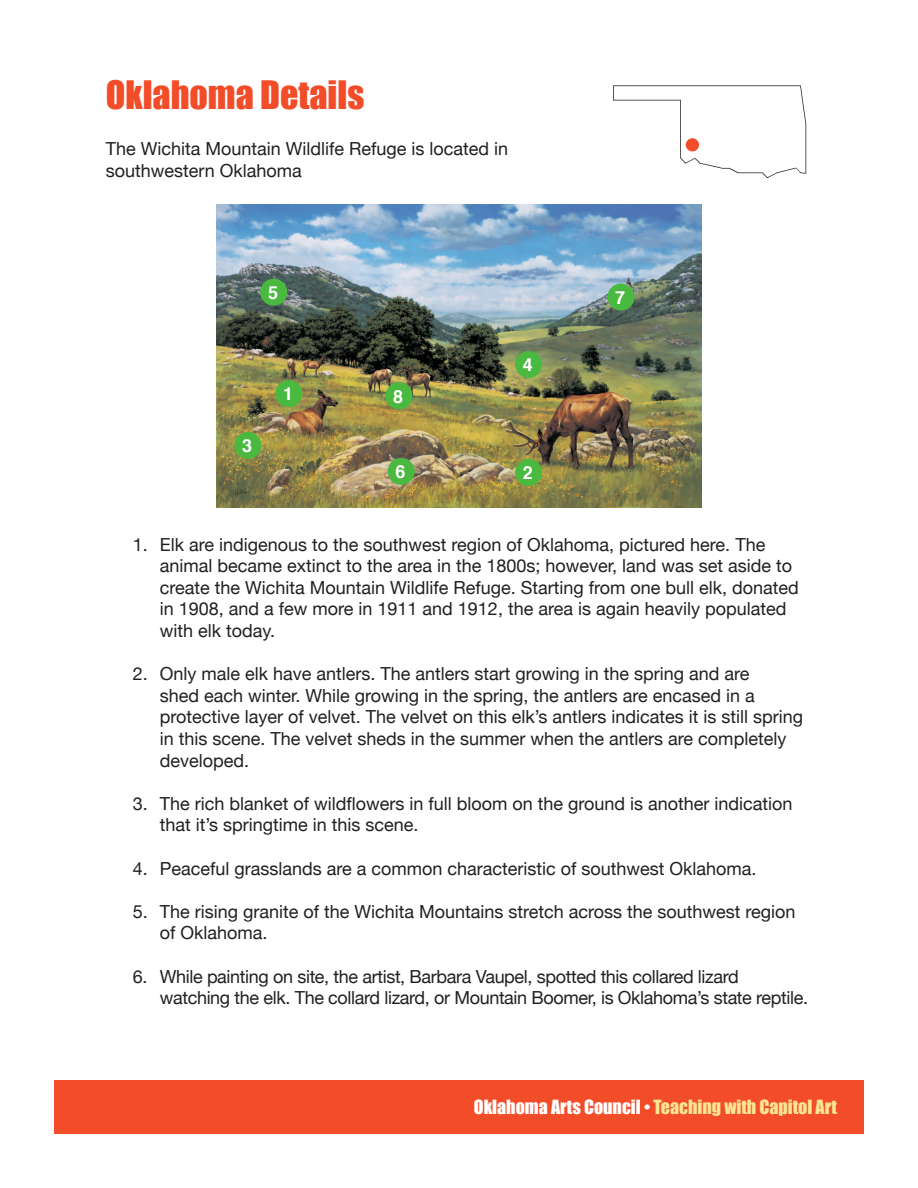
<style>
.page{position:relative;width:918px;height:1188px;background:#fff}
.page>*{position:absolute;margin:0;border:0;box-sizing:border-box;transform-origin:0 0}
.activities{font:36px "Impact";color:#f24c29}
.activities-2{font:18px/21.6px "Helvetica Neue";color:#231f20}
.activities-3{font:18px/21.6px "Helvetica Neue";letter-spacing:-.02em;color:#231f20}
.t1{font:18px "Impact";color:#fbe592}
.t2{font:700 18px "Helvetica";color:#fff}
.s1{color:#fff}
</style>
<div class="page">
<img style="left:216px;top:204px;width:486px;height:303px">
<div style="left:54px;top:1080px;width:810px;height:54px;background:#f24c29"></div>
<div style="left:275px;top:380px;width:27px;height:27px;background:#4ab940;border-radius:50%"></div>
<div style="left:515px;top:459px;width:27px;height:27px;background:#4ab940;border-radius:50%"></div>
<div style="left:515px;top:351px;width:27px;height:27px;background:#4ab940;border-radius:50%"></div>
<div style="left:260px;top:279px;width:27px;height:27px;background:#4ab940;border-radius:50%"></div>
<div style="left:388px;top:458px;width:27px;height:27px;background:#4ab940;border-radius:50%"></div>
<div style="left:607px;top:284px;width:27px;height:26px;background:#4ab940;border-radius:50%"></div>
<img style="left:613px;top:85px;width:194px;height:94px">
<div style="left:686px;top:138px;width:13px;height:13px;background:#f24c29;border-radius:50%"></div>
<div style="left:234px;top:432px;width:27px;height:27px;background:#4ab940;border-radius:50%"></div>
<div style="left:386px;top:382px;width:27px;height:27px;background:#4ab940;border-radius:50%"></div>
<p class="activities" style="left:106px;top:67px;width:260px">Oklahoma Details</p>
<p class="activities-2" style="left:106px;top:137px;width:404px">The Wichita Mountain Wildlife Refuge is located in southwestern Oklahoma</p>
<p class="t2" style="left:268px;top:278px;width:12px">5</p>
<p class="t2" style="left:242px;top:431px;width:12px">3</p>
<p class="t2" style="left:283px;top:380px;width:12px">1</p>
<p class="t2" style="left:393px;top:382px;width:12px">8</p>
<p class="t2" style="left:395px;top:457px;width:12px">6</p>
<p class="t2" style="left:523px;top:350px;width:12px">4</p>
<p class="t2" style="left:523px;top:458px;width:12px">2</p>
<p class="t2" style="left:615px;top:283px;width:12px">7</p>
<p class="activities-2" style="left:160px;top:532px;width:641px;text-indent:-27px">1. Elk are indigenous to the southwest region of Oklahoma, pictured here. The animal became extinct to the area in the 1800s; however, land was set aside to create the Wichita Mountain Wildlife Refuge. Starting from one bull elk, donated in 1908, and a few more in 1911 and 1912, the area is again heavily populated with elk today.</p>
<p class="activities-2" style="left:160px;top:662px;width:645px;text-indent:-27px">2. Only male elk have antlers. The antlers start growing in the spring and are<br>shed each winter. While growing in the spring, the antlers are encased in a protective layer of velvet. The velvet on this elk’s antlers indicates it is still spring in this scene. The velvet sheds in the summer when the antlers are completely developed.</p>
<p class="activities-2" style="left:160px;top:791px;width:634px;text-indent:-27px">3. The rich blanket of wildflowers in full bloom on the ground is another indication that it’s springtime in this scene.</p>
<p class="activities-2" style="left:133px;top:856px;width:625px">4. Peaceful grasslands are a common characteristic of southwest Oklahoma.</p>
<p class="activities-2" style="left:160px;top:899px;width:637px;text-indent:-27px">5. The rising granite of the Wichita Mountains stretch across the southwest region of Oklahoma.</p>
<p class="activities-3" style="left:160px;top:964px;width:650px;text-indent:-27px">6. While painting on site, the artist, Barbara Vaupel, spotted this collared lizard watching the elk. The collard lizard, or Mountain Boomer, is Oklahoma’s state reptile.</p>
<p class="t1" style="left:474px;top:1093px;width:365px"><span class="s1">Oklahoma Arts Council •</span> Teaching with Capitol Art</p>
</div>
